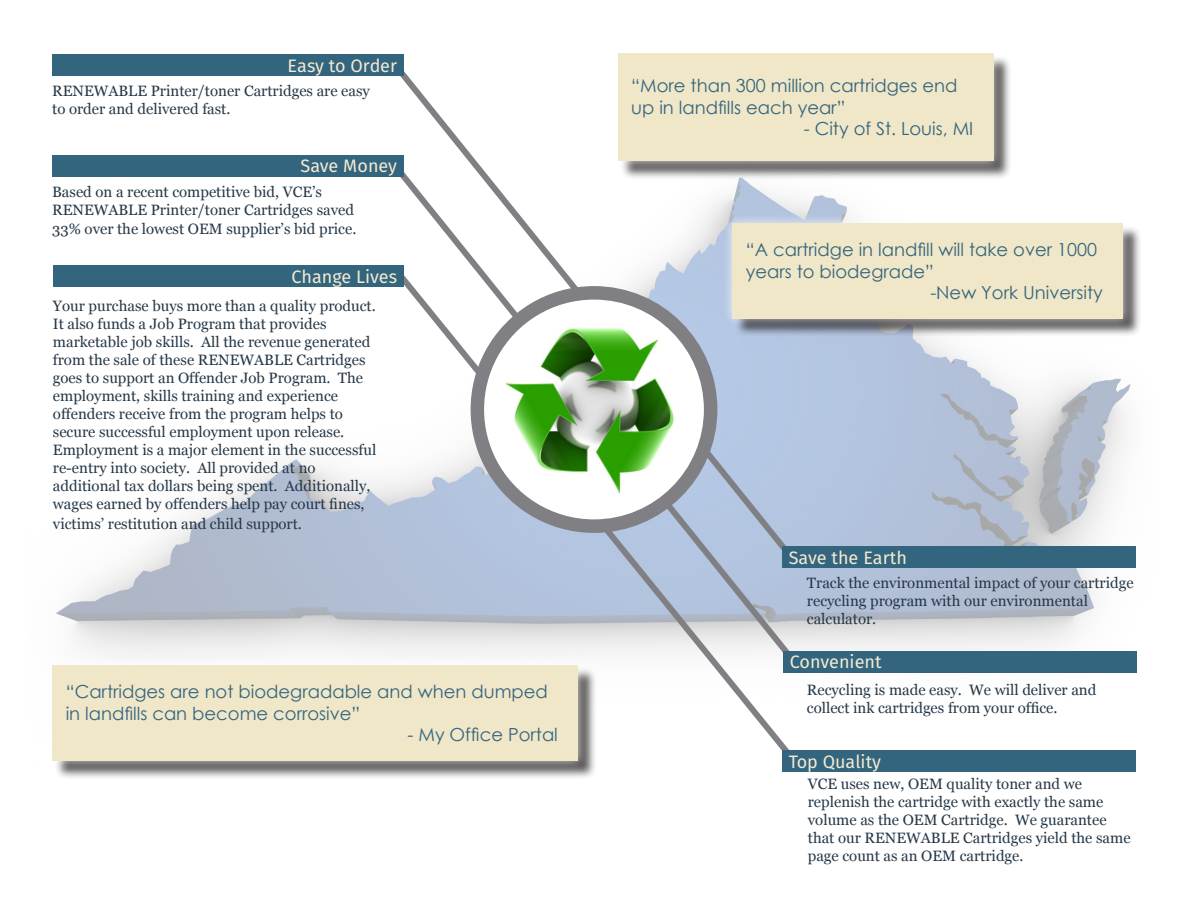
<style>
.page{position:relative;width:1188px;height:918px;background:#fff}
.page>*{position:absolute;margin:0;border:0;box-sizing:border-box;transform-origin:0 0}
.t1{font:18px/21.6px "Century Gothic";color:#34657f}
.t2{font:18px "Fira Sans";color:#f3ead1}
.t3{font:15px/18px "Georgia";color:#253746}
</style>
<div class="page">
<img style="left:53px;top:195px;width:1084px;height:577px">
<svg style="left:390px;top:337px;width:409px;height:428px"></svg>
<svg style="left:390px;top:71px;width:406px;height:490px"></svg>
<svg style="left:464px;top:279px;width:260px;height:261px"></svg>
<img style="left:503px;top:319px;width:182px;height:181px">
<div style="left:52px;top:155px;width:352px;height:22px;background:#34657f"></div>
<div style="left:782px;top:546px;width:353px;height:22px;background:#34657f"></div>
<div style="left:53px;top:266px;width:351px;height:21px;background:#34657f"></div>
<div style="left:52px;top:54px;width:352px;height:22px;background:#34657f"></div>
<div style="left:783px;top:651px;width:353px;height:21px;background:#34657f"></div>
<div style="left:782px;top:750px;width:353px;height:22px;background:#34657f"></div>
<div style="left:54px;top:667px;width:543px;height:112px;background:#231f20;opacity:.75"></div>
<div style="left:42px;top:655px;width:546px;height:116px;background:#fff;opacity:.75"></div>
<div style="left:52px;top:665px;width:526px;height:96px;background:#f0e6c8"></div>
<div style="left:620px;top:55px;width:392px;height:125px;background:#231f20;opacity:.75"></div>
<div style="left:608px;top:43px;width:395px;height:128px;background:#fff;opacity:.75"></div>
<div style="left:618px;top:53px;width:376px;height:108px;background:#f0e6c8"></div>
<div style="left:734px;top:226px;width:408px;height:111px;background:#231f20;opacity:.75"></div>
<div style="left:722px;top:214px;width:411px;height:115px;background:#fff;opacity:.75"></div>
<div style="left:732px;top:223px;width:391px;height:96px;background:#f0e6c8"></div>
<p class="t2" style="left:288px;top:53px;width:111px">Easy to Order</p>
<p class="t3" style="left:52px;top:82px;width:319px">RENEWABLE Printer/toner Cartridges are easy to order and delivered fast.</p>
<p class="t2" style="left:301px;top:154px;width:98px">Save Money</p>
<p class="t3" style="left:52px;top:183px;width:303px">Based on a recent competitive bid, VCE’s<br>RENEWABLE Printer/toner Cartridges saved</p>
<p class="t3" style="left:52px;top:220px;width:306px">33% over the lowest OEM supplier’s bid price.</p>
<p class="t2" style="left:291px;top:264px;width:107px">Change Lives</p>
<p class="t3" style="left:53px;top:297px;width:325px">Your purchase buys more than a quality product.<br>It also funds a Job Program that provides marketable job skills. All the revenue generated from the sale of these RENEWABLE Cartridges goes to support an Offender Job Program. The employment, skills training and experience offenders receive from the program helps to secure successful employment upon release.<br>Employment is a major element in the successful re-entry into society. All provided at no additional tax dollars being spent. Additionally, wages earned by offenders help pay court fines,</p>
<p class="t3" style="left:53px;top:515px;width:251px">victims’ restitution and child support.</p>
<p class="t1" style="left:66px;top:680px;width:484px">“Cartridges are not biodegradable and when dumped in landfills can become corrosive”</p>
<p class="t1" style="left:408px;top:724px;width:152px">- My Office Portal</p>
<p class="t1" style="left:631px;top:74px;width:328px">“More than 300 million cartridges end up in landfills each year”</p>
<p class="t1" style="left:804px;top:118px;width:171px">- City of St. Louis, MI</p>
<p class="t1" style="left:746px;top:239px;width:353px">“A cartridge in landfill will take over 1000 years to biodegrade”</p>
<p class="t1" style="left:930px;top:282px;width:174px">-New York University</p>
<p class="t2" style="left:789px;top:545px;width:120px">Save the Earth</p>
<p class="t3" style="left:807px;top:574px;width:328px">Track the environmental impact of your cartridge recycling program with our environmental calculator.</p>
<p class="t2" style="left:790px;top:649px;width:93px">Convenient</p>
<p class="t3" style="left:807px;top:681px;width:291px">Recycling is made easy. We will deliver and collect ink cartridges from your office.</p>
<p class="t2" style="left:789px;top:749px;width:94px">Top Quality</p>
<p class="t3" style="left:808px;top:775px;width:324px">VCE uses new, OEM quality toner and we replenish the cartridge with exactly the same volume as the OEM Cartridge. We guarantee that our RENEWABLE Cartridges yield the same page count as an OEM cartridge.</p>
</div>
